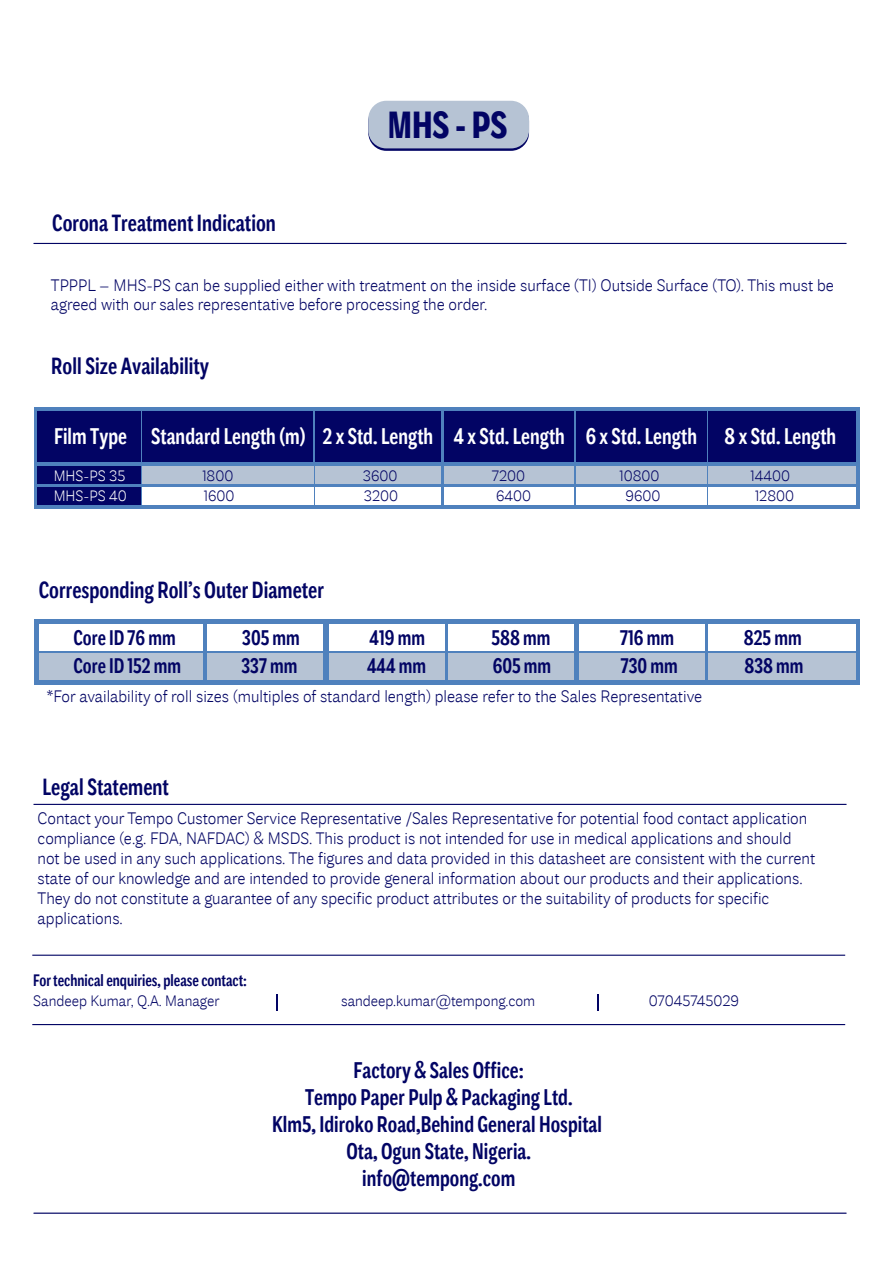
<style>
.page{position:relative;width:893px;height:1263px;background:#fff}
.page>*{position:absolute;margin:0;border:0;box-sizing:border-box;transform-origin:0 0}
.t1{font:700 condensed 37.5px "Malden Sans";color:#020464}
.t2{font:500 condensed 23.25px "Malden Sans";color:#020464}
.t3{font:500 condensed 22.5px/27px "Malden Sans";color:#020464;text-align:center}
.t4{font:500 condensed 22.5px "Malden Sans";color:#fff}
.t5{font:500 condensed 21px "Malden Sans";color:#020464}
.t6{font:300 16.5px/20px "Malden Sans";color:#020464}
.t7{font:500 condensed 16.5px "Malden Sans";color:#020464}
.t8{font:300 15px "Malden Sans";color:#020464}
.t9{font:300 15px "Malden Sans";color:#fcfcfc}
</style>
<div class="page">
<div style="left:34px;top:408px;width:826px;height:101px;background:#4f81bd"></div>
<svg style="left:34px;top:619px;width:826px;height:66px;fill:#4f81bd"></svg>
<div style="left:37px;top:411px;width:104px;height:51px;background:#020464"></div>
<div style="left:37px;top:466px;width:104px;height:18px;background:#020464"></div>
<div style="left:37px;top:487px;width:104px;height:18px;background:#020464"></div>
<div style="left:142px;top:466px;width:171px;height:18px;background:#b6c3d4"></div>
<div style="left:142px;top:487px;width:171px;height:18px;background:#fff"></div>
<div style="left:316px;top:466px;width:125px;height:18px;background:#b6c3d4"></div>
<div style="left:316px;top:487px;width:125px;height:18px;background:#fff"></div>
<div style="left:444px;top:466px;width:129px;height:18px;background:#b6c3d4"></div>
<div style="left:444px;top:487px;width:129px;height:18px;background:#fff"></div>
<div style="left:576px;top:466px;width:130px;height:18px;background:#b6c3d4"></div>
<div style="left:576px;top:487px;width:130px;height:18px;background:#fff"></div>
<div style="left:708px;top:466px;width:148px;height:18px;background:#b6c3d4"></div>
<div style="left:708px;top:487px;width:148px;height:18px;background:#fff"></div>
<div style="left:143px;top:411px;width:170px;height:51px;background:#020464"></div>
<div style="left:316px;top:411px;width:125px;height:51px;background:#020464"></div>
<div style="left:444px;top:411px;width:130px;height:51px;background:#020464"></div>
<div style="left:576px;top:411px;width:131px;height:51px;background:#020464"></div>
<div style="left:709px;top:411px;width:147px;height:51px;background:#020464"></div>
<div style="left:40px;top:625px;width:163px;height:26px;background:#fff"></div>
<div style="left:40px;top:654px;width:163px;height:26px;background:#b6c3d4"></div>
<div style="left:207px;top:625px;width:116px;height:26px;background:#fff"></div>
<div style="left:207px;top:654px;width:116px;height:26px;background:#b6c3d4"></div>
<div style="left:329px;top:625px;width:116px;height:26px;background:#fff"></div>
<div style="left:329px;top:654px;width:116px;height:26px;background:#b6c3d4"></div>
<div style="left:449px;top:625px;width:125px;height:26px;background:#fff"></div>
<div style="left:449px;top:654px;width:125px;height:26px;background:#b6c3d4"></div>
<div style="left:579px;top:625px;width:126px;height:26px;background:#fff"></div>
<div style="left:579px;top:654px;width:126px;height:26px;background:#b6c3d4"></div>
<div style="left:708px;top:625px;width:148px;height:26px;background:#fff"></div>
<div style="left:708px;top:654px;width:148px;height:26px;background:#b6c3d4"></div>
<hr style="left:34px;top:804px;width:812px;height:1px;background:#020464">
<hr style="left:34px;top:1212px;width:812px;height:2px;background:#020464">
<hr style="left:34px;top:243px;width:812px;height:1px;background:#020464">
<svg style="left:368px;top:103px;width:161px;height:48px"></svg>
<div style="left:368px;top:101px;width:161px;height:47px;background:#b6c3d4;border-radius:18px"></div>
<hr style="left:32px;top:955px;width:813px;height:1px;background:#020464">
<hr style="left:32px;top:1024px;width:813px;height:1px;background:#020464">
<svg style="left:277px;top:994px;width:1px;height:16px"></svg>
<svg style="left:597px;top:994px;width:1px;height:16px"></svg>
<h2 class="t2" style="left:52px;top:207px;width:225px">Corona Treatment Indication</h2>
<h1 class="t1" style="left:388px;top:99px;width:121px">MHS - PS</h1>
<p class="t6" style="left:51px;top:274px;width:784px">TPPPL – MHS-PS can be supplied either with treatment on the inside surface (TI) Outside Surface (TO). This must be agreed with our sales representative before processing the order.</p>
<h2 class="t2" style="left:51px;top:350px;width:159px">Roll Size Availability</h2>
<h3 class="t4" style="left:54px;top:421px;width:784px">Film Type Standard Length (m) 2 x Std. Length 4 x Std. Length 6 x Std. Length 8 x Std. Length</h3>
<p class="t9" style="left:54px;top:466px;width:73px">MHS-PS 35</p>
<p class="t8" style="left:202px;top:466px;width:33px">1800</p>
<p class="t8" style="left:363px;top:466px;width:36px">3600</p>
<p class="t8" style="left:492px;top:466px;width:35px">7200</p>
<p class="t8" style="left:620px;top:466px;width:42px">10800</p>
<p class="t8" style="left:751px;top:466px;width:41px">14400</p>
<p class="t9" style="left:54px;top:486px;width:75px">MHS-PS 40</p>
<p class="t8" style="left:204px;top:486px;width:32px">1600</p>
<p class="t8" style="left:364px;top:486px;width:36px">3200</p>
<p class="t8" style="left:496px;top:486px;width:37px">6400</p>
<p class="t8" style="left:626px;top:486px;width:36px">9600</p>
<p class="t8" style="left:755px;top:486px;width:41px">12800</p>
<h2 class="t2" style="left:39px;top:574px;width:287px">Corresponding Roll’s Outer Diameter</h2>
<p class="t5" style="left:74px;top:623px;width:104px">Core ID 76 mm</p>
<p class="t5" style="left:242px;top:623px;width:59px">305 mm</p>
<p class="t5" style="left:370px;top:623px;width:57px">419 mm</p>
<p class="t5" style="left:492px;top:623px;width:60px">588 mm</p>
<p class="t5" style="left:620px;top:623px;width:55px">716 mm</p>
<p class="t5" style="left:744px;top:623px;width:59px">825 mm</p>
<p class="t5" style="left:74px;top:652px;width:109px">Core ID 152 mm</p>
<p class="t5" style="left:241px;top:652px;width:57px">337 mm</p>
<p class="t5" style="left:367px;top:652px;width:60px">444 mm</p>
<p class="t5" style="left:493px;top:652px;width:60px">605 mm</p>
<p class="t5" style="left:621px;top:652px;width:58px">730 mm</p>
<p class="t5" style="left:744px;top:652px;width:61px">838 mm</p>
<p class="t6" style="left:46px;top:686px;width:657px">*For availability of roll sizes (multiples of standard length) please refer to the Sales Representative</p>
<h2 class="t2" style="left:42px;top:771px;width:128px">Legal Statement</h2>
<p class="t6" style="left:38px;top:808px;width:779px">Contact your Tempo Customer Service Representative /Sales Representative for potential food contact application compliance (e.g. FDA, NAFDAC) &amp; MSDS. This product is not intended for use in medical applications and should not be used in any such applications. The figures and data provided in this datasheet are consistent with the current state of our knowledge and are intended to provide general information about our products and their applications.<br>They do not constitute a guarantee of any specific product attributes or the suitability of products for specific applications.</p>
<p class="t7" style="left:33px;top:969px;width:215px">For technical enquiries, please contact:</p>
<p class="t8" style="left:33px;top:990px;width:188px">Sandeep Kumar, Q.A. Manager</p>
<p class="t8" style="left:341px;top:990px;width:196px">sandeep.kumar@tempong.com</p>
<p class="t8" style="left:649px;top:990px;width:92px">07045745029</p>
<h3 class="t3" style="left:272px;top:1056px;width:331px">Factory &amp; Sales Office:<br>Tempo Paper Pulp &amp; Packaging Ltd.<br>Klm5, Idiroko Road,Behind General Hospital<br>Ota, Ogun State, Nigeria. info@tempong.com</h3>
</div>
